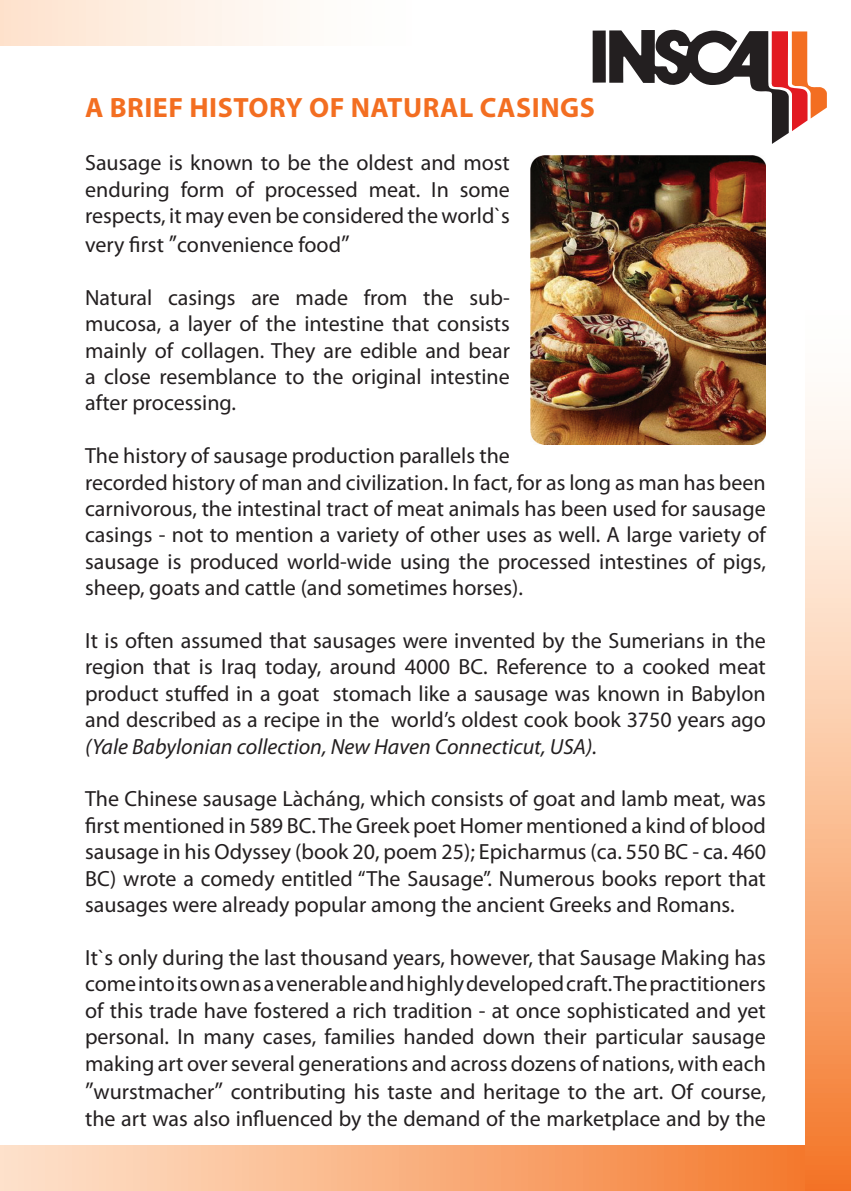
<style>
.page{position:relative;width:851px;height:1191px;background:#fff}
.page>*{position:absolute;margin:0;border:0;box-sizing:border-box;transform-origin:0 0}
.t1{font:700 28px "Myriad Pro";letter-spacing:.02em;color:#f36e21}
.t2{font:22px/26.4px "Myriad Pro";color:#231f20;text-align:justify}
.t3{font:italic 22px "Myriad Pro";color:#231f20}
.s1{font-size:24px}
</style>
<div class="page">
<div style="left:0;top:1145px;width:850px;height:46px;background:linear-gradient(to right,#fee5d0,#f47627)"></div>
<svg style="left:805px;top:91px;width:45px;height:1100px"></svg>
<svg style="left:0;top:0;width:606px;height:45px"></svg>
<div style="left:592px;top:31px;width:13px;height:52px;background:#231f20"></div>
<svg style="left:609px;top:29px;width:217px;height:115px"></svg>
<img style="left:530px;top:156px;width:235px;height:288px">
<p class="t1" style="left:85px;top:90px;width:511px">A BRIEF HISTORY OF NATURAL CASINGS</p>
<p class="t2" style="left:85px;top:149px;width:426px">Sausage is known to be the oldest and most enduring form of processed meat. In some respects, it may even be considered the world`s</p>
<p class="t2" style="left:85px;top:231px;width:266px">very first <span class="s1">’’</span>convenience food<span class="s1">’’</span></p>
<p class="t2" style="left:85px;top:284px;width:426px">Natural casings are made from the sub&shy;mucosa, a layer of the intestine that consists mainly of collagen. They are edible and bear a close resemblance to the original intestine after processing.</p>
<p class="t2" style="left:85px;top:442px;width:682px;text-align:left">The history of sausage production parallels the<br>recorded history of man and civilization. In fact, for as long as man has been carnivorous, the intestinal tract of meat animals has been used for sausage casings - not to mention a variety of other uses as well. A large variety of sausage is produced world-wide using the processed intestines of pigs, sheep, goats and cattle (and sometimes horses).</p>
<p class="t2" style="left:85px;top:627px;width:682px">It is often assumed that sausages were invented by the Sumerians in the region that is Iraq today, around 4000 BC. Reference to a cooked meat product stuffed in a goat stomach like a sausage was known in Babylon and described as a recipe in the world’s oldest cook book 3750 years ago</p>
<p class="t3" style="left:85px;top:732px;width:513px">(Yale Babylonian collection, New Haven Connecticut, USA).</p>
<p class="t2" style="left:85px;top:785px;width:682px">The Chinese sausage Làcháng, which consists of goat and lamb meat, was first mentioned in 589 BC. The Greek poet Homer mentioned a kind of blood sausage in his Odyssey (book 20, poem 25); Epicharmus (ca. 550 BC - ca. 460<br>BC) wrote a comedy entitled “The Sausage”. Numerous books report that sausages were already popular among the ancient Greeks and Romans.</p>
<p class="t2" style="left:85px;top:944px;width:682px">It`s only during the last thousand years, however, that Sausage making has come into its own as a venerable and highly developed craft. The practitioners of this trade have fostered a rich tradition - at once sophisticated and yet personal. In many cases, families handed down their particular sausage making art over several generations and across dozens of nations, with each</p>
<p class="t2" style="left:85px;top:1078px;width:682px"><span class="s1">’’</span>wurstmacher<span class="s1">’’</span> contributing his taste and heritage to the art. Of course, the art was also influenced by the demand of the marketplace and by the</p>
</div>
